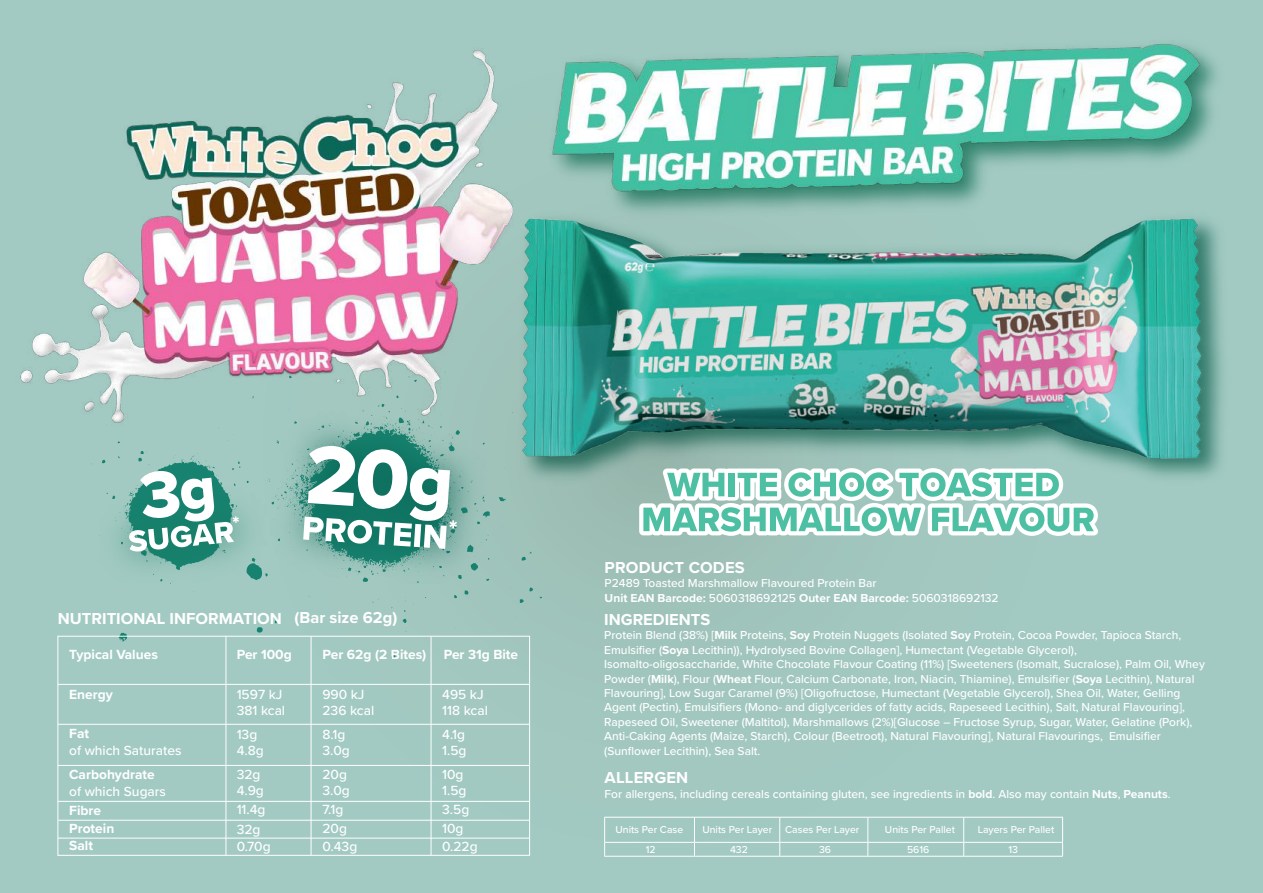
<style>
.page{position:relative;width:1263px;height:893px;background:#a2cac2}
.page>*{position:absolute;margin:0;border:0;box-sizing:border-box;transform-origin:0 0}
.t1{font:700 16.5px "Proxima Nova";color:#fff}
.t2{font:500 13.8px/16.5px "Proxima Nova";color:#fff}
.t3{font:700 13.8px/17.4px "Proxima Nova";color:#fff}
.t4{font:500 12px/14.4px "Proxima Nova";color:#fff}
.t5{font:500 10.35px "Proxima Nova";color:#fff}
.s1{font-weight:700}
</style>
<div class="page">
<img style="left:293px;top:503px;width:193px;height:100px">
<svg style="left:303px;top:503px;width:154px;height:46px"></svg>
<svg style="left:91px;top:503px;width:189px;height:138px"></svg>
<img style="left:20px;top:50px;width:466px;height:453px">
<div style="left:58px;top:636px;width:472px;height:220px;border:1px solid #fff"></div>
<hr style="left:58px;top:684px;width:471px;height:1px;background:#fff">
<hr style="left:58px;top:724px;width:471px;height:1px;background:#fff">
<hr style="left:58px;top:765px;width:471px;height:1px;background:#fff">
<hr style="left:58px;top:801px;width:471px;height:1px;background:#fff">
<hr style="left:58px;top:820px;width:472px;height:1px;background:#fff">
<hr style="left:58px;top:838px;width:471px;height:1px;background:#fff">
<hr style="left:226px;top:636px;width:1px;height:219px;background:#fff">
<hr style="left:311px;top:636px;width:1px;height:219px;background:#fff">
<hr style="left:431px;top:637px;width:1px;height:218px;background:#fff">
<hr style="left:604px;top:817px;width:90px;height:1px;background:#fff">
<hr style="left:694px;top:817px;width:86px;height:1px;background:#fff">
<hr style="left:780px;top:817px;width:88px;height:1px;background:#fff">
<hr style="left:868px;top:817px;width:96px;height:1px;background:#fff">
<hr style="left:964px;top:817px;width:99px;height:1px;background:#fff">
<hr style="left:604px;top:842px;width:90px;height:1px;background:#fff">
<svg style="left:604px;top:817px;width:1px;height:39px"></svg>
<hr style="left:694px;top:842px;width:86px;height:1px;background:#fff">
<svg style="left:694px;top:817px;width:1px;height:39px"></svg>
<hr style="left:780px;top:842px;width:88px;height:1px;background:#fff">
<svg style="left:779px;top:817px;width:1px;height:39px"></svg>
<hr style="left:868px;top:842px;width:96px;height:1px;background:#fff">
<svg style="left:867px;top:817px;width:1px;height:39px"></svg>
<hr style="left:964px;top:842px;width:99px;height:1px;background:#fff">
<svg style="left:963px;top:817px;width:1px;height:39px"></svg>
<svg style="left:1062px;top:817px;width:1px;height:39px"></svg>
<hr style="left:604px;top:856px;width:90px;height:1px;background:#fff">
<hr style="left:694px;top:856px;width:86px;height:1px;background:#fff">
<hr style="left:780px;top:856px;width:88px;height:1px;background:#fff">
<hr style="left:868px;top:856px;width:96px;height:1px;background:#fff">
<hr style="left:964px;top:856px;width:99px;height:1px;background:#fff">
<img style="left:486px;top:62px;width:737px;height:652px">
<img style="left:540px;top:205px;width:683px;height:19px">
<img style="left:508px;top:43px;width:715px;height:162px">
<svg style="left:639px;top:468px;width:459px;height:68px"></svg>
<h1 class="t1" style="left:295px;top:605px;width:104px">(Bar size 62g)</h1>
<h1 class="t1" style="left:58px;top:606px;width:226px">NUTRITIONAL INFORMATION</h1>
<p class="t3" style="left:69px;top:645px;width:90px">Typical Values</p>
<p class="t3" style="left:237px;top:645px;width:57px">Per 100g</p>
<p class="t2" style="left:237px;top:685px;width:50px">1597 kJ<br>381 kcal</p>
<p class="t2" style="left:237px;top:725px;width:29px">13g<br>4.8g</p>
<p class="t2" style="left:237px;top:765px;width:29px">32g<br>4.9g</p>
<p class="t2" style="left:237px;top:799px;width:30px;line-height:19.8px">11.4g<br>32g</p>
<p class="t2" style="left:237px;top:838px;width:35px">0.70g</p>
<p class="t3" style="left:322px;top:645px;width:105px">Per 62g (2 Bites)</p>
<p class="t3" style="left:444px;top:645px;width:76px">Per 31g Bite</p>
<p class="t3" style="left:69px;top:685px;width:45px">Energy</p>
<p class="t2" style="left:322px;top:685px;width:53px">990 kJ<br>236 kcal</p>
<p class="t2" style="left:322px;top:725px;width:29px">8.1g<br>3.0g</p>
<p class="t2" style="left:322px;top:765px;width:29px">20g<br>3.0g</p>
<p class="t2" style="left:322px;top:799px;width:36px;line-height:18.8px">7.1g<br>20g<br>0.43g</p>
<p class="t2" style="left:442px;top:685px;width:47px">495 kJ<br>118 kcal</p>
<p class="t2" style="left:442px;top:725px;width:26px">4.1g<br>1.5g</p>
<p class="t2" style="left:442px;top:765px;width:26px">10g<br>1.5g</p>
<p class="t2" style="left:442px;top:799px;width:37px;line-height:18.8px">3.5g<br>10g<br>0.22g</p>
<p class="t3" style="left:69px;top:724px;width:21px">Fat</p>
<p class="t2" style="left:69px;top:741px;width:114px">of which Saturates</p>
<p class="t3" style="left:69px;top:765px;width:87px">Carbohydrate</p>
<p class="t2" style="left:69px;top:782px;width:98px">of which Sugars</p>
<p class="t3" style="left:69px;top:801px;width:47px">Fibre<br>Protein<br>Salt</p>
<h1 class="t1" style="left:605px;top:555px;width:142px">PRODUCT CODES</h1>
<p class="t4" style="left:605px;top:576px;width:395px">P2489 Toasted Marshmallow Flavoured Protein Bar<br><span class="s1">Unit EAN Barcode:</span> 5060318692125 <span class="s1">Outer EAN Barcode:</span> 5060318692132</p>
<h1 class="t1" style="left:604px;top:607px;width:108px">INGREDIENTS</h1>
<p class="t4" style="left:604px;top:628px;width:602px">Protein Blend (38%) [<span class="s1">Milk</span> Proteins, <span class="s1">Soy</span> Protein Nuggets (Isolated <span class="s1">Soy</span> Protein, Cocoa Powder, Tapioca Starch, Emulsifier (<span class="s1">Soya</span> Lecithin)), Hydrolysed Bovine Collagen], Humectant (Vegetable Glycerol), Isomalto-oligosaccharide, White Chocolate Flavour Coating (11%) [Sweeteners (Isomalt, Sucralose), Palm Oil, Whey Powder (<span class="s1">Milk</span>), Flour (<span class="s1">Wheat</span> Flour, Calcium Carbonate, Iron, Niacin, Thiamine), Emulsifier (<span class="s1">Soya</span> Lecithin), Natural Flavouring], Low Sugar Caramel (9%) [Oligofructose, Humectant (Vegetable Glycerol), Shea Oil, Water, Gelling Agent (Pectin), Emulsifiers (Mono- and diglycerides of fatty acids, Rapeseed Lecithin), Salt, Natural Flavouring], Rapeseed Oil, Sweetener (Maltitol), Marshmallows (2%)[Glucose – Fructose Syrup, Sugar, Water, Gelatine (Pork), Anti-Caking Agents (Maize, Starch), Colour (Beetroot), Natural Flavouring], Natural Flavourings, Emulsifier (Sunflower Lecithin), Sea Salt.</p>
<h1 class="t1" style="left:605px;top:766px;width:85px">ALLERGEN</h1>
<p class="t4" style="left:605px;top:786px;width:567px">For allergens, including cereals containing gluten, see ingredients in <span class="s1">bold</span>. Also may contain <span class="s1">Nuts</span>, <span class="s1">Peanuts</span>.</p>
<p class="t5" style="left:615px;top:822px;width:69px">Units Per Case</p>
<p class="t5" style="left:702px;top:822px;width:71px">Units Per Layer</p>
<p class="t5" style="left:785px;top:822px;width:76px">Cases Per Layer</p>
<p class="t5" style="left:885px;top:822px;width:71px">Units Per Pallet</p>
<p class="t5" style="left:978px;top:822px;width:78px">Layers Per Pallet</p>
<p class="t5" style="left:646px;top:841px;width:11px">12</p>
<p class="t5" style="left:730px;top:841px;width:19px">432</p>
<p class="t5" style="left:819px;top:841px;width:14px">36</p>
<p class="t5" style="left:907px;top:841px;width:24px">5616</p>
<p class="t5" style="left:1008px;top:841px;width:11px">13</p>
</div>
